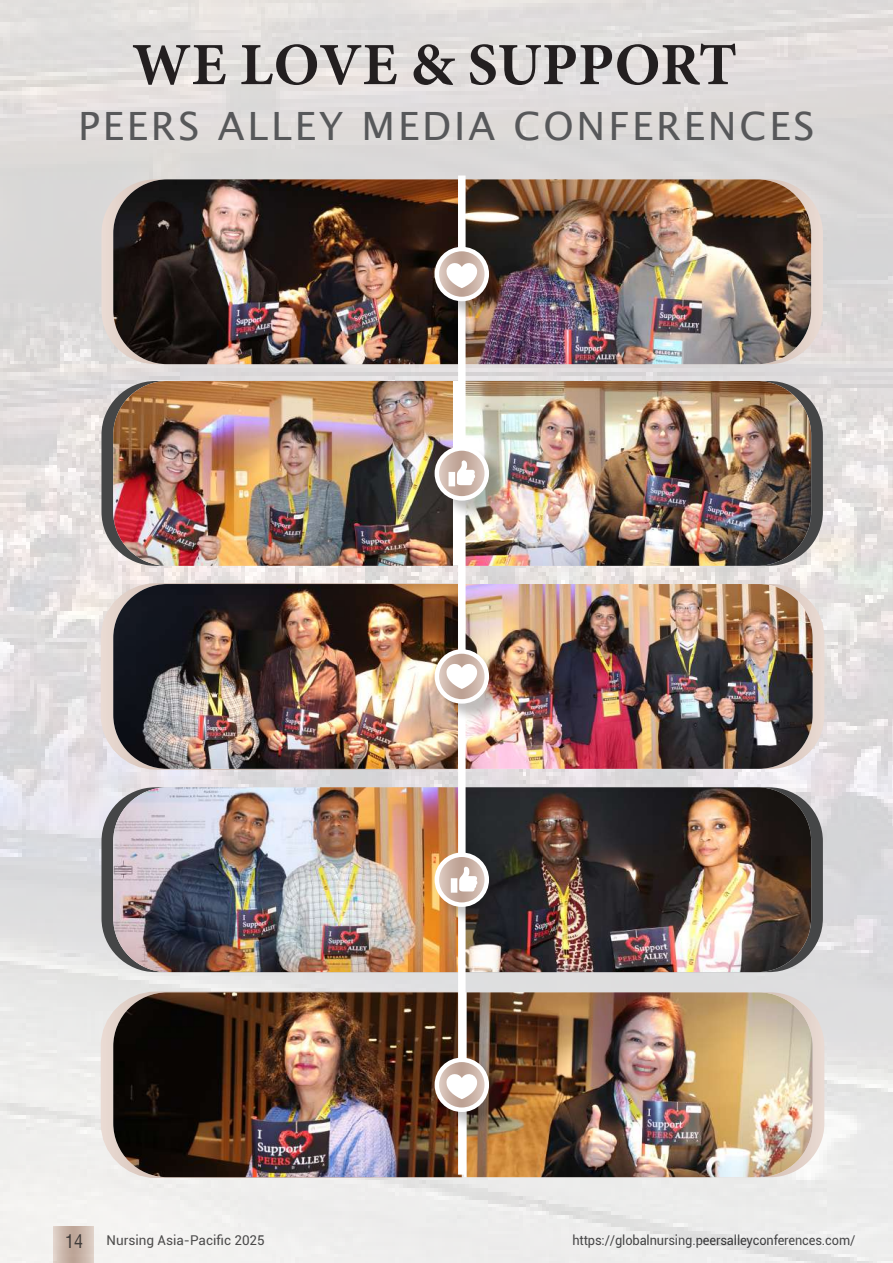
<style>
.page{position:relative;width:893px;height:1263px;background:#fff}
.page>*{position:absolute;margin:0;border:0;box-sizing:border-box;transform-origin:0 0}
.t1{font:700 60px "Minion Pro";letter-spacing:.005em;color:#231f20}
.t2{font:39px "Lucida Sans";letter-spacing:.075em;color:#57585a}
.t3{font:condensed 18px "Swiss 721 BT";color:#231f20}
.t4{font:13.5px "Roboto";letter-spacing:-.01em;color:#333335;scale:.95 1}
.t5{font:13.5px "Roboto";letter-spacing:-.01em;color:#333335}
</style>
<div class="page">
<img style="left:0;top:0;width:893px;height:1263px">
<svg style="left:811px;top:179px;width:12px;height:185px;background:#e3d8d2"></svg>
<img style="left:466px;top:179px;width:345px;height:185px">
<svg style="left:811px;top:381px;width:12px;height:185px;background:#7e7d7c"></svg>
<img style="left:466px;top:381px;width:345px;height:185px">
<svg style="left:813px;top:584px;width:11px;height:185px;background:#e6dbd6"></svg>
<img style="left:466px;top:584px;width:347px;height:185px">
<svg style="left:813px;top:992px;width:11px;height:185px"></svg>
<img style="left:467px;top:992px;width:346px;height:185px">
<svg style="left:811px;top:787px;width:12px;height:185px;background:#7b7b7c"></svg>
<img style="left:466px;top:787px;width:345px;height:185px">
<svg style="left:101px;top:179px;width:12px;height:185px;background:#e2d8d3"></svg>
<img style="left:113px;top:179px;width:345px;height:185px">
<svg style="left:101px;top:381px;width:12px;height:185px;background:#807f7f"></svg>
<img style="left:113px;top:381px;width:340px;height:185px">
<svg style="left:100px;top:582px;width:358px;height:188px;background:#e5d9d5"></svg>
<img style="left:113px;top:584px;width:345px;height:185px">
<svg style="left:100px;top:991px;width:363px;height:188px;background:#e5dbd7"></svg>
<img style="left:113px;top:992px;width:349px;height:185px">
<svg style="left:101px;top:787px;width:12px;height:185px;background:#808082"></svg>
<img style="left:113px;top:787px;width:345px;height:185px">
<div style="left:458px;top:176px;width:8px;height:999px;background:#fff"></div>
<div style="left:437px;top:250px;width:71px;height:70px;background:#231f20;opacity:.28"></div>
<svg style="left:437px;top:249px;width:50px;height:50px"></svg>
<div style="left:435px;top:247px;width:54px;height:54px;border:4px solid #fff;border-radius:50%"></div>
<div style="left:437px;top:449px;width:71px;height:70px;background:#231f20;opacity:.28"></div>
<svg style="left:437px;top:448px;width:50px;height:50px"></svg>
<div style="left:435px;top:446px;width:54px;height:55px;border:4px solid #fff;border-radius:50%"></div>
<div style="left:437px;top:652px;width:71px;height:70px;background:#231f20;opacity:.28"></div>
<svg style="left:437px;top:651px;width:50px;height:50px"></svg>
<div style="left:435px;top:649px;width:54px;height:55px;border:4px solid #fff;border-radius:50%"></div>
<div style="left:437px;top:1060px;width:71px;height:70px;background:#231f20;opacity:.28"></div>
<svg style="left:437px;top:1060px;width:50px;height:50px"></svg>
<div style="left:435px;top:1057px;width:54px;height:55px;border:4px solid #fff;border-radius:50%"></div>
<div style="left:437px;top:855px;width:71px;height:70px;background:#231f20;opacity:.28"></div>
<svg style="left:437px;top:855px;width:50px;height:50px"></svg>
<div style="left:435px;top:852px;width:54px;height:55px;border:4px solid #fff;border-radius:50%"></div>
<svg style="left:448px;top:460px;width:27px;height:26px"></svg>
<svg style="left:446px;top:263px;width:31px;height:25px"></svg>
<svg style="left:451px;top:866px;width:26px;height:27px"></svg>
<svg style="left:446px;top:663px;width:31px;height:26px"></svg>
<svg style="left:446px;top:1074px;width:31px;height:25px"></svg>
<h1 class="t1" style="left:132px;top:23px;width:606px">WE LOVE &amp; SUPPORT</h1>
<h2 class="t2" style="left:78px;top:104px;width:738px">PEERS ALLEY MEDIA CONFERENCES</h2>
<h3 class="t3" style="left:65px;top:1231px;width:19px">14</h3>
<p class="t5" style="left:106px;top:1231px;width:160px">Nursing Asia-Pacific 2025</p>
<p class="t4" style="left:572px;top:1231px;width:299px">https://globalnursing.peersalleyconferences.com/</p>
</div>
